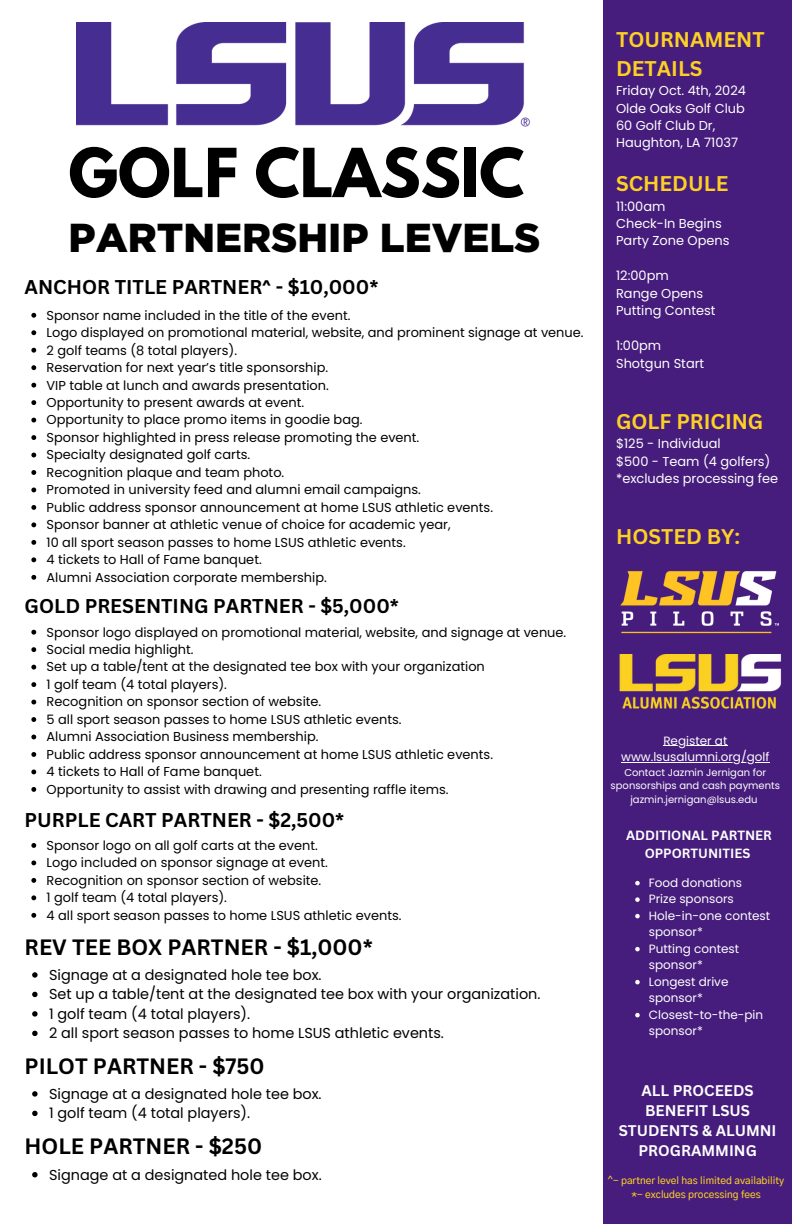
<style>
.page{position:relative;width:792px;height:1224px;background:#fff}
.page>*{position:absolute;margin:0;border:0;box-sizing:border-box;transform-origin:0 0}
.t1{font:700 59.8px "League Spartan";color:#000}
.t2{font:900 40.4px "Gotham";color:#000}
.t3{font:700 21.6px "Canva Sans";color:#000}
.t4{font:700 20.7px/28.1px "Canva Sans";color:#fdd023}
.t5{font:700 19.4px "Canva Sans";color:#000}
.t6{font:700 15px/20.2px "Canva Sans";color:#fefefe;text-align:center}
.t7{font:14.4px "Poppins";color:#000}
.t8{font:700 13px/18px "Canva Sans";color:#fefefe;text-align:center}
.t9{font:12.9px "Poppins";color:#000}
.t10{font:12.9px/17.5px "Poppins";color:#fff}
.t11{font:12px/16.5px "Poppins";color:#fefefe}
.t12{font:10px/13.5px "Poppins";color:#fefefe;text-align:center}
.t13{font:500 10px "Gothic A1";color:#fdd023}
</style>
<div class="page">
<div style="left:603px;top:0;width:189px;height:1224px;background:#461d7c"></div>
<img style="left:620px;top:571px;width:159px;height:63px">
<img style="left:619px;top:654px;width:162px;height:55px">
<img style="left:76px;top:23px;width:454px;height:104px">
<svg style="left:31px;top:313px;width:5px;height:5px"></svg>
<svg style="left:31px;top:330px;width:5px;height:5px"></svg>
<svg style="left:31px;top:348px;width:5px;height:5px"></svg>
<svg style="left:31px;top:365px;width:5px;height:5px"></svg>
<svg style="left:31px;top:383px;width:5px;height:5px"></svg>
<svg style="left:31px;top:400px;width:5px;height:5px"></svg>
<svg style="left:31px;top:418px;width:5px;height:5px"></svg>
<svg style="left:31px;top:435px;width:5px;height:5px"></svg>
<svg style="left:31px;top:453px;width:5px;height:4px"></svg>
<svg style="left:31px;top:470px;width:5px;height:5px"></svg>
<svg style="left:31px;top:488px;width:5px;height:4px"></svg>
<svg style="left:31px;top:505px;width:5px;height:5px"></svg>
<svg style="left:31px;top:522px;width:5px;height:5px"></svg>
<svg style="left:31px;top:540px;width:5px;height:5px"></svg>
<svg style="left:31px;top:557px;width:5px;height:5px"></svg>
<svg style="left:31px;top:575px;width:5px;height:5px"></svg>
<svg style="left:31px;top:630px;width:5px;height:5px"></svg>
<svg style="left:31px;top:647px;width:5px;height:5px"></svg>
<svg style="left:31px;top:665px;width:5px;height:5px"></svg>
<svg style="left:31px;top:682px;width:5px;height:5px"></svg>
<svg style="left:31px;top:700px;width:5px;height:4px"></svg>
<svg style="left:31px;top:717px;width:5px;height:5px"></svg>
<svg style="left:31px;top:735px;width:5px;height:4px"></svg>
<svg style="left:31px;top:752px;width:5px;height:5px"></svg>
<svg style="left:31px;top:770px;width:5px;height:4px"></svg>
<svg style="left:31px;top:787px;width:5px;height:5px"></svg>
<svg style="left:31px;top:843px;width:5px;height:5px"></svg>
<svg style="left:31px;top:860px;width:5px;height:5px"></svg>
<svg style="left:31px;top:878px;width:5px;height:5px"></svg>
<svg style="left:31px;top:895px;width:5px;height:5px"></svg>
<svg style="left:31px;top:913px;width:5px;height:5px"></svg>
<svg style="left:32px;top:972px;width:6px;height:6px"></svg>
<svg style="left:32px;top:992px;width:6px;height:5px"></svg>
<svg style="left:32px;top:1011px;width:6px;height:6px"></svg>
<svg style="left:32px;top:1031px;width:6px;height:5px"></svg>
<svg style="left:32px;top:1091px;width:6px;height:6px"></svg>
<svg style="left:32px;top:1111px;width:6px;height:5px"></svg>
<svg style="left:32px;top:1172px;width:6px;height:5px"></svg>
<svg style="left:635px;top:881px;width:5px;height:4px"></svg>
<svg style="left:635px;top:897px;width:5px;height:5px"></svg>
<svg style="left:635px;top:914px;width:5px;height:4px"></svg>
<svg style="left:635px;top:947px;width:5px;height:4px"></svg>
<svg style="left:635px;top:980px;width:5px;height:4px"></svg>
<svg style="left:635px;top:1013px;width:5px;height:4px"></svg>
<hr style="left:663px;top:746px;width:64px;height:1px;background:#fefefe">
<hr style="left:621px;top:762px;width:148px;height:1px;background:#fefefe">
<p class="t1" style="left:68px;top:143px;width:457px">GOLF CLASSIC</p>
<p class="t2" style="left:68px;top:219px;width:474px">PARTNERSHIP LEVELS</p>
<h4 class="t5" style="left:25px;top:273px;width:355px">ANCHOR TITLE PARTNER^ - $10,000*</h4>
<h4 class="t9" style="left:47px;top:306px;width:305px">Sponsor name included in the title of the event.</h4>
<p class="t9" style="left:47px;top:324px;width:539px">Logo displayed on promotional material, website, and prominent signage at venue.</p>
<p class="t9" style="left:47px;top:341px;width:192px">2 golf teams (8 total players).</p>
<p class="t9" style="left:47px;top:358px;width:283px">Reservation for next year’s title sponsorship.</p>
<p class="t9" style="left:47px;top:376px;width:284px">VIP table at lunch and awards presentation.</p>
<p class="t9" style="left:47px;top:393px;width:259px">Opportunity to present awards at event.</p>
<p class="t9" style="left:47px;top:411px;width:318px">Opportunity to place promo items in goodie bag.</p>
<p class="t9" style="left:47px;top:428px;width:374px">Sponsor highlighted in press release promoting the event.</p>
<p class="t9" style="left:47px;top:446px;width:205px">Specialty designated golf carts.</p>
<p class="t9" style="left:47px;top:463px;width:239px">Recognition plaque and team photo.</p>
<p class="t9" style="left:47px;top:481px;width:376px">Promoted in university feed and alumni email campaigns.</p>
<p class="t9" style="left:47px;top:498px;width:448px">Public address sponsor announcement at home LSUS athletic events.</p>
<p class="t9" style="left:47px;top:516px;width:405px">Sponsor banner at athletic venue of choice for academic year,</p>
<p class="t9" style="left:47px;top:533px;width:361px">10 all sport season passes to home LSUS athletic events.</p>
<p class="t9" style="left:47px;top:551px;width:217px">4 tickets to Hall of Fame banquet.</p>
<p class="t9" style="left:47px;top:568px;width:282px">Alumni Association corporate membership.</p>
<p class="t5" style="left:25px;top:593px;width:376px">GOLD PRESENTING PARTNER - $5,000*</p>
<p class="t9" style="left:47px;top:623px;width:521px">Sponsor logo displayed on promotional material, website, and signage at venue.</p>
<p class="t9" style="left:47px;top:640px;width:149px">Social media highlight.</p>
<p class="t9" style="left:47px;top:658px;width:440px">Set up a table/tent at the designated tee box with your organization</p>
<p class="t9" style="left:47px;top:675px;width:182px">1 golf team (4 total players).</p>
<p class="t9" style="left:47px;top:693px;width:276px">Recognition on sponsor section of website.</p>
<p class="t9" style="left:47px;top:710px;width:357px">5 all sport season passes to home LSUS athletic events.</p>
<p class="t9" style="left:47px;top:728px;width:273px">Alumni Association Business membership.</p>
<p class="t9" style="left:47px;top:745px;width:448px">Public address sponsor announcement at home LSUS athletic events.</p>
<p class="t9" style="left:47px;top:763px;width:217px">4 tickets to Hall of Fame banquet.</p>
<h4 class="t9" style="left:47px;top:780px;width:403px">Opportunity to assist with drawing and presenting raffle items.</h4>
<p class="t5" style="left:25px;top:806px;width:321px">PURPLE CART PARTNER - $2,500*</p>
<p class="t9" style="left:47px;top:836px;width:273px">Sponsor logo on all golf carts at the event.</p>
<p class="t9" style="left:47px;top:854px;width:283px">Logo included on sponsor signage at event.</p>
<p class="t9" style="left:47px;top:871px;width:276px">Recognition on sponsor section of website.</p>
<h3 class="t9" style="left:47px;top:889px;width:182px">1 golf team (4 total players).</h3>
<p class="t9" style="left:47px;top:906px;width:357px">4 all sport season passes to home LSUS athletic events.</p>
<p class="t3" style="left:25px;top:932px;width:350px">REV TEE BOX PARTNER - $1,000*</p>
<p class="t7" style="left:49px;top:965px;width:274px">Signage at a designated hole tee box.</p>
<p class="t7" style="left:49px;top:984px;width:493px">Set up a table/tent at the designated tee box with your organization.</p>
<h3 class="t7" style="left:49px;top:1004px;width:203px">1 golf team (4 total players).</h3>
<p class="t7" style="left:49px;top:1023px;width:396px">2 all sport season passes to home LSUS athletic events.</p>
<p class="t3" style="left:25px;top:1051px;width:242px">PILOT PARTNER - $750</p>
<h3 class="t7" style="left:49px;top:1084px;width:274px">Signage at a designated hole tee box.</h3>
<p class="t7" style="left:49px;top:1103px;width:203px">1 golf team (4 total players).</p>
<p class="t3" style="left:25px;top:1131px;width:239px">HOLE PARTNER - $250</p>
<p class="t7" style="left:49px;top:1164px;width:274px">Signage at a designated hole tee box.</p>
<h3 class="t4" style="left:616px;top:25px;width:150px">TOURNAMENT<br>DETAILS</h3>
<p class="t10" style="left:616px;top:82px;width:131px">Friday Oct. 4th, 2024<br>Olde Oaks Golf Club<br>60 Golf Club Dr,<br>Haughton, LA 71037</p>
<h3 class="t4" style="left:616px;top:169px;width:114px">SCHEDULE</h3>
<p class="t10" style="left:616px;top:197px;width:115px">11:00am<br>Check-In Begins<br>Party Zone Opens</p>
<p class="t10" style="left:616px;top:267px;width:101px">12:00pm<br>Range Opens<br>Putting Contest</p>
<p class="t10" style="left:616px;top:337px;width:90px">1:00pm<br>Shotgun Start</p>
<h3 class="t4" style="left:616px;top:407px;width:149px">GOLF PRICING</h3>
<p class="t10" style="left:616px;top:435px;width:163px">$125 - Individual<br>$500 - Team (4 golfers) *excludes processing fee</p>
<h3 class="t4" style="left:616px;top:522px;width:126px">HOSTED BY:</h3>
<h5 class="t11" style="left:663px;top:732px;width:66px">Register at</h5>
<p class="t11" style="left:621px;top:749px;width:150px">www.lsusalumni.org/golf</p>
<p class="t12" style="left:624px;top:765px;width:143px">Contact Jazmin Jernigan for</p>
<p class="t12" style="left:611px;top:779px;width:171px">sponsorships and cash payments jazmin.jernigan@lsus.edu</p>
<p class="t8" style="left:626px;top:826px;width:147px">ADDITIONAL PARTNER<br>OPPORTUNITIES</p>
<p class="t11" style="left:649px;top:874px;width:95px">Food donations</p>
<p class="t11" style="left:649px;top:891px;width:86px">Prize sponsors</p>
<p class="t11" style="left:649px;top:907px;width:123px">Hole-in-one contest sponsor*</p>
<p class="t11" style="left:649px;top:940px;width:92px">Putting contest sponsor*</p>
<p class="t11" style="left:649px;top:973px;width:81px">Longest drive sponsor*</p>
<p class="t11" style="left:649px;top:1006px;width:116px">Closest-to-the-pin sponsor*</p>
<p class="t6" style="left:619px;top:1080px;width:159px">ALL PROCEEDS<br>BENEFIT LSUS<br>STUDENTS &amp; ALUMNI<br>PROGRAMMING</p>
<p class="t13" style="left:608px;top:1176px;width:178px">^- partner level has limited availability</p>
<p class="t13" style="left:631px;top:1190px;width:131px">*- excludes processing fees</p>
</div>
